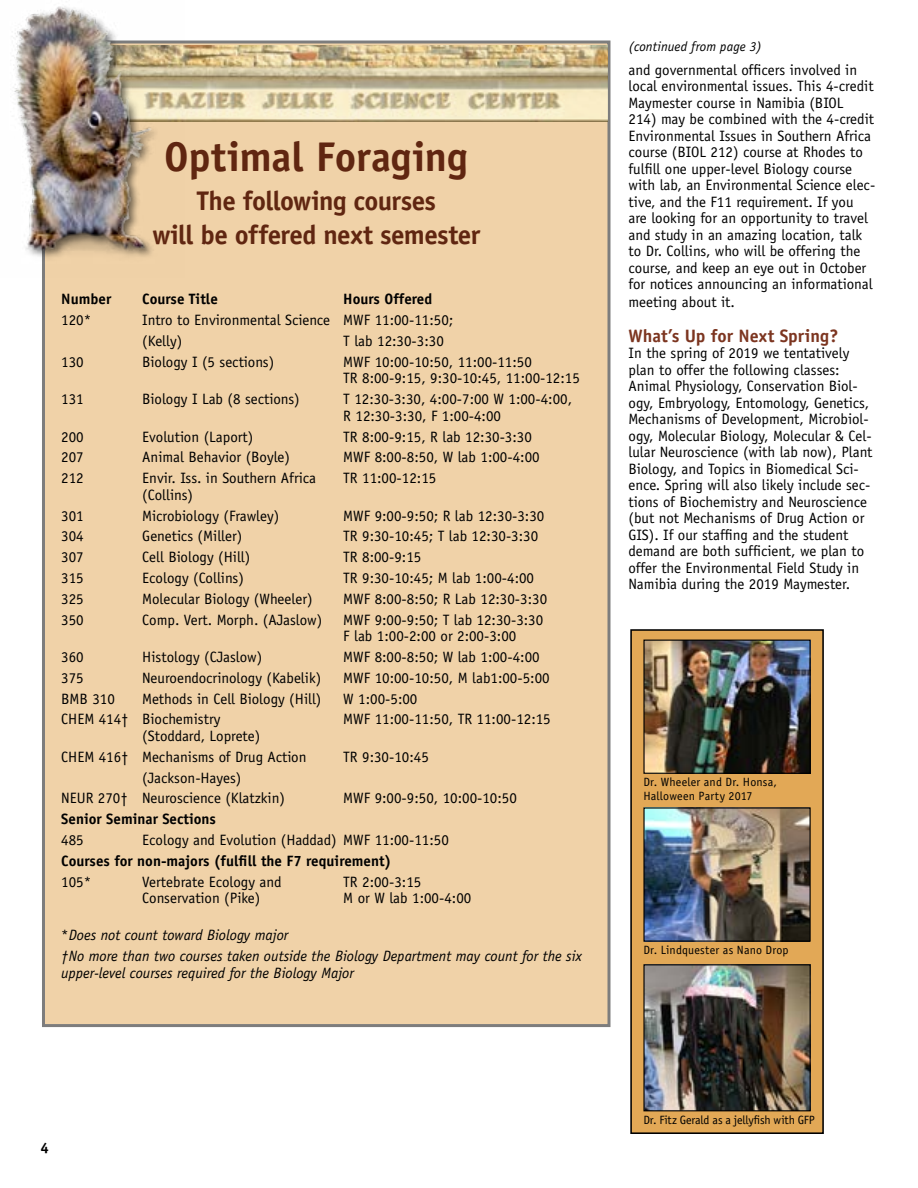
<style>
.page{position:relative;width:918px;height:1188px;background:#fff}
.page>*{position:absolute;margin:0;border:0;box-sizing:border-box;transform-origin:0 0}
.t1{font:700 41.55px "Officina Sans";letter-spacing:-.005em;color:#602611}
.t2{font:700 27px/34.5px "Officina Sans";letter-spacing:-.025em;color:#602611;text-align:center}
.t3{font:700 18px "Officina Sans";letter-spacing:-.005em;color:#7c3520}
.t4{font:15px/16.5px "Officina Sans";color:#000}
.t5{font:italic 15px/20.9px "Officina Sans";color:#000}
.t6{font:700 15px "Officina Sans";color:#000}
.t7{font:italic 13.5px "Officina Sans";letter-spacing:.005em;color:#000}
.t8{font:12px/14.1px "Officina Sans";letter-spacing:.01em;color:#000}
.t9{font:12px "Officina Sans";letter-spacing:-.01em;color:#000}
.s1{font-style:normal}
</style>
<div class="page">
<div style="left:43px;top:42px;width:566px;height:984px;background:#f0d2a8"></div>
<img style="left:184px;top:46px;width:423px;height:76px">
<img style="left:13px;top:6px;width:171px;height:271px">
<div style="left:631px;top:630px;width:192px;height:503px;background:#e2a856"></div>
<div style="left:630px;top:629px;width:194px;height:505px;border:2px solid #000"></div>
<img style="left:645px;top:642px;width:164px;height:130px">
<div style="left:643px;top:640px;width:168px;height:134px;border:1px solid #000"></div>
<img style="left:645px;top:809px;width:164px;height:131px">
<div style="left:643px;top:807px;width:168px;height:135px;border:1px solid #000"></div>
<img style="left:645px;top:966px;width:164px;height:143px">
<div style="left:643px;top:964px;width:168px;height:147px;border:1px solid #000"></div>
<h1 class="t1" style="left:164px;top:131px;width:305px">Optimal Foraging</h1>
<h2 class="t2" style="left:152px;top:183px;width:329px">The following courses<br>will be offered next semester</h2>
<p class="t6" style="left:61px;top:290px;width:52px">Number</p>
<p class="t6" style="left:142px;top:290px;width:77px">Course Title</p>
<p class="t6" style="left:343px;top:290px;width:90px">Hours Offered</p>
<p class="t4" style="left:61px;top:312px;width:31px">120*</p>
<p class="t4" style="left:142px;top:310px;width:312px;line-height:20.9px">Intro to Environmental Science MWF 11:00-11:50; (Kelly)</p>
<p class="t4" style="left:343px;top:333px;width:102px">T lab 12:30-3:30</p>
<p class="t4" style="left:61px;top:354px;width:24px">130</p>
<p class="t4" style="left:142px;top:354px;width:133px">Biology I (5 sections)</p>
<p class="t4" style="left:343px;top:354px;width:238px">MWF 10:00-10:50, 11:00-11:50<br>TR 8:00-9:15, 9:30-10:45, 11:00-12:15</p>
<p class="t4" style="left:61px;top:391px;width:24px">131</p>
<p class="t4" style="left:142px;top:391px;width:159px">Biology I Lab (8 sections)</p>
<p class="t4" style="left:343px;top:391px;width:230px">T 12:30-3:30, 4:00-7:00 W 1:00-4:00,<br>R 12:30-3:30, F 1:00-4:00</p>
<p class="t4" style="left:61px;top:428px;width:24px">200</p>
<p class="t4" style="left:142px;top:428px;width:113px">Evolution (Laport)</p>
<p class="t4" style="left:343px;top:428px;width:190px">TR 8:00-9:15, R lab 12:30-3:30</p>
<p class="t4" style="left:61px;top:449px;width:24px">207</p>
<p class="t4" style="left:142px;top:449px;width:149px">Animal Behavior (Boyle)</p>
<p class="t4" style="left:343px;top:449px;width:198px">MWF 8:00-8:50, W lab 1:00-4:00</p>
<p class="t4" style="left:61px;top:470px;width:24px">212</p>
<p class="t4" style="left:142px;top:470px;width:175px">Envir. Iss. in Southern Africa</p>
<p class="t4" style="left:343px;top:470px;width:95px">TR 11:00-12:15</p>
<p class="t4" style="left:142px;top:486px;width:52px">(Collins)</p>
<p class="t4" style="left:61px;top:507px;width:24px">301</p>
<p class="t4" style="left:142px;top:507px;width:138px">Microbiology (Frawley)</p>
<p class="t4" style="left:343px;top:507px;width:203px">MWF 9:00-9:50; R lab 12:30-3:30</p>
<p class="t4" style="left:61px;top:528px;width:24px">304</p>
<p class="t4" style="left:142px;top:528px;width:102px">Genetics (Miller)</p>
<p class="t4" style="left:343px;top:528px;width:196px">TR 9:30-10:45; T lab 12:30-3:30</p>
<p class="t4" style="left:61px;top:549px;width:24px">307</p>
<p class="t4" style="left:142px;top:549px;width:110px">Cell Biology (Hill)</p>
<p class="t4" style="left:343px;top:549px;width:80px">TR 8:00-9:15</p>
<p class="t4" style="left:61px;top:570px;width:24px">315</p>
<p class="t4" style="left:142px;top:570px;width:103px">Ecology (Collins)</p>
<p class="t4" style="left:343px;top:570px;width:192px">TR 9:30-10:45; M lab 1:00-4:00</p>
<p class="t4" style="left:61px;top:591px;width:24px">325</p>
<p class="t4" style="left:142px;top:591px;width:172px">Molecular Biology (Wheeler)</p>
<p class="t4" style="left:343px;top:591px;width:205px">MWF 8:00-8:50; R Lab 12:30-3:30</p>
<p class="t4" style="left:61px;top:611px;width:24px">350</p>
<p class="t4" style="left:142px;top:611px;width:182px">Comp. Vert. Morph. (AJaslow)</p>
<p class="t4" style="left:343px;top:611px;width:201px">MWF 9:00-9:50; T lab 12:30-3:30<br>F lab 1:00-2:00 or 2:00-3:00</p>
<p class="t4" style="left:61px;top:649px;width:24px">360</p>
<p class="t4" style="left:142px;top:649px;width:121px">Histology (CJaslow)</p>
<p class="t4" style="left:343px;top:649px;width:198px">MWF 8:00-8:50; W lab 1:00-4:00</p>
<p class="t4" style="left:61px;top:669px;width:24px">375</p>
<p class="t4" style="left:142px;top:669px;width:180px">Neuroendocrinology (Kabelik)</p>
<p class="t4" style="left:343px;top:669px;width:208px">MWF 10:00-10:50, M lab1:00-5:00</p>
<p class="t4" style="left:61px;top:690px;width:55px">BMB 310</p>
<p class="t4" style="left:142px;top:690px;width:181px">Methods in Cell Biology (Hill)</p>
<p class="t4" style="left:343px;top:690px;width:76px">W 1:00-5:00</p>
<p class="t4" style="left:61px;top:711px;width:161px">CHEM 414† Biochemistry</p>
<p class="t4" style="left:343px;top:711px;width:209px">MWF 11:00-11:50, TR 11:00-12:15</p>
<p class="t4" style="left:61px;top:725px;width:247px;line-height:20.9px;text-indent:81px">(Stoddard, Loprete)<br>CHEM 416† Mechanisms of Drug Action</p>
<p class="t4" style="left:343px;top:748px;width:87px">TR 9:30-10:45</p>
<p class="t4" style="left:61px;top:767px;width:225px;line-height:20.9px;text-indent:81px">(Jackson-Hayes)<br>NEUR 270† Neuroscience (Klatzkin)</p>
<p class="t4" style="left:343px;top:790px;width:175px">MWF 9:00-9:50, 10:00-10:50</p>
<p class="t6" style="left:61px;top:810px;width:156px">Senior Seminar Sections</p>
<p class="t4" style="left:61px;top:832px;width:24px">485</p>
<p class="t4" style="left:142px;top:832px;width:308px">Ecology and Evolution (Haddad) MWF 11:00-11:50</p>
<p class="t6" style="left:61px;top:851px;width:332px">Courses for non-majors (fulfill the F7 requirement)</p>
<p class="t4" style="left:61px;top:873px;width:31px">105*</p>
<p class="t4" style="left:142px;top:873px;width:141px">Vertebrate Ecology and</p>
<p class="t4" style="left:343px;top:873px;width:80px">TR 2:00-3:15</p>
<p class="t4" style="left:142px;top:890px;width:120px">Conservation (Pike)</p>
<p class="t4" style="left:343px;top:890px;width:130px">M or W lab 1:00-4:00</p>
<p class="t5" style="left:61px;top:925px;width:522px"><span class="s1">*</span>Does not count toward Biology major<br>†No more than two courses taken outside the Biology Department may count for the six</p>
<p class="t5" style="left:61px;top:962px;width:294px">upper-level courses required for the Biology Major</p>
<p class="t7" style="left:629px;top:38px;width:135px">(continued from page 3)</p>
<p class="t4" style="left:629px;top:62px;width:248px">and governmental officers involved in local environmental issues. This 4-credit Maymester course in Namibia (BIOL 214) may be combined with the 4-credit Environmental Issues in Southern Africa course (BIOL 212) course at Rhodes to fulfill one upper-level Biology course with lab, an Environmental Science elec&shy;tive, and the F11 requirement. If you are looking for an opportunity to travel and study in an amazing location, talk to Dr. Collins, who will be offering the course, and keep an eye out in October for notices announcing an informational</p>
<p class="t4" style="left:629px;top:294px;width:108px">meeting about it.</p>
<p class="t3" style="left:629px;top:325px;width:211px">What’s Up for Next Spring?</p>
<p class="t4" style="left:629px;top:345px;width:245px">In the spring of 2019 we tentatively plan to offer the following classes:<br>Animal Physiology, Conservation Biol&shy;ogy, Embryology, Entomology, Genetics, Mechanisms of Development, Microbiol&shy;ogy, Molecular Biology, Molecular &amp; Cel&shy;lular Neuroscience (with lab now), Plant Biology, and Topics in Biomedical Sci&shy;ence. Spring will also likely include sec&shy;tions of Biochemistry and Neuroscience (but not Mechanisms of Drug Action or GIS). If our staffing and the student demand are both sufficient, we plan to offer the Environmental Field Study in Namibia during the 2019 Maymester.</p>
<p class="t8" style="left:643px;top:775px;width:135px">Dr. Wheeler and Dr. Honsa,<br>Halloween Party 2017</p>
<p class="t8" style="left:643px;top:943px;width:147px">Dr. Lindquester as Nano Drop</p>
<p class="t6" style="left:40px;top:1138px;width:10px">4</p>
<p class="t9" style="left:643px;top:1112px;width:173px">Dr. Fitz Gerald as a jellyfish with GFP</p>
</div>
